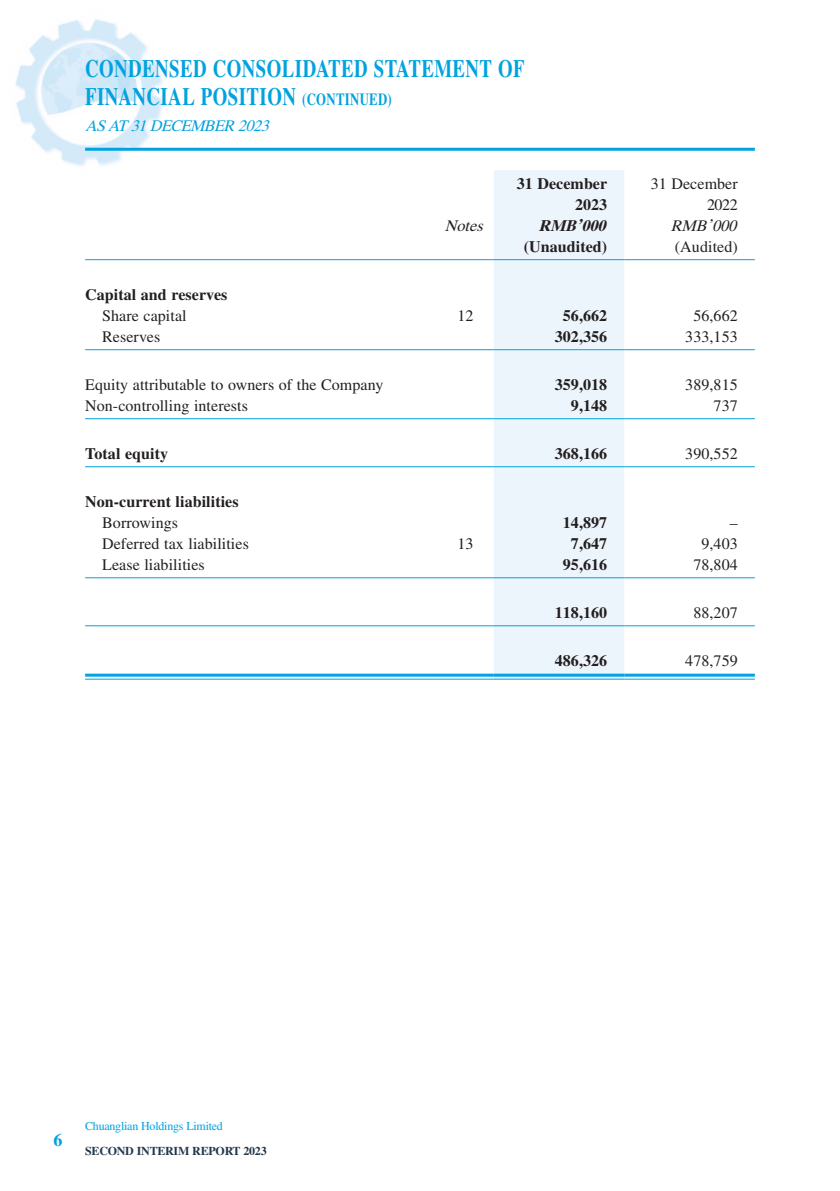
<style>
.page{position:relative;width:840px;height:1191px;background:#fff}
.page>*{position:absolute;margin:0;border:0;box-sizing:border-box;transform-origin:0 0}
.t1{font:700 25px/28px "Times LT Std";letter-spacing:.025em;color:#00a2df;scale:.75 1}
.t2{font:700 18px "Times LT Std";color:#00a2df}
.Body_Text{font:16px "Times LT Std";letter-spacing:.005em;color:#231f20}
.Body_Text-2{font:700 16px "Times LT Std";letter-spacing:.005em;color:#231f20}
.t3{font:italic 16px "Times LT Std";color:#00a2df}
.Body_Text-3{font:italic 16px "Times LT Std";color:#231f20}
.Body_Text-4{font:italic 700 16px "Times LT Std";color:#231f20}
.t4{font:12px "Times LT Std";letter-spacing:-.02em;color:#00a2df}
.t5{font:700 12px "Times LT Std";letter-spacing:-.02em;color:#22384c}
.s1{font-size:17px}
</style>
<div class="page">
<img style="left:15px;top:19px;width:740px;height:661px">
<hr style="left:85px;top:148px;width:669px;height:3px;background:#00a2df">
<div style="left:493px;top:281px;width:131px;height:397px;background:#edf5fc"></div>
<hr style="left:85px;top:349px;width:352px;height:1px;background:#00a2df">
<hr style="left:437px;top:349px;width:56px;height:1px;background:#00a2df">
<hr style="left:493px;top:349px;width:131px;height:1px;background:#00a2df">
<hr style="left:624px;top:349px;width:130px;height:1px;background:#00a2df">
<hr style="left:85px;top:418px;width:352px;height:1px;background:#00a2df">
<hr style="left:437px;top:418px;width:56px;height:1px;background:#00a2df">
<hr style="left:493px;top:418px;width:131px;height:1px;background:#00a2df">
<hr style="left:624px;top:418px;width:130px;height:1px;background:#00a2df">
<hr style="left:85px;top:466px;width:352px;height:1px;background:#00a2df">
<hr style="left:437px;top:466px;width:56px;height:1px;background:#00a2df">
<hr style="left:493px;top:466px;width:131px;height:1px;background:#00a2df">
<hr style="left:624px;top:466px;width:130px;height:1px;background:#00a2df">
<hr style="left:85px;top:577px;width:352px;height:1px;background:#00a2df">
<hr style="left:437px;top:577px;width:56px;height:1px;background:#00a2df">
<hr style="left:493px;top:577px;width:131px;height:1px;background:#00a2df">
<hr style="left:624px;top:577px;width:130px;height:1px;background:#00a2df">
<hr style="left:85px;top:625px;width:352px;height:1px;background:#00a2df">
<hr style="left:437px;top:625px;width:56px;height:1px;background:#00a2df">
<hr style="left:493px;top:625px;width:131px;height:1px;background:#00a2df">
<hr style="left:624px;top:625px;width:130px;height:1px;background:#00a2df">
<hr style="left:85px;top:673px;width:352px;height:3px;background:#00a2df">
<hr style="left:85px;top:678px;width:352px;height:1px;background:#00a2df">
<hr style="left:437px;top:673px;width:56px;height:3px;background:#00a2df">
<hr style="left:437px;top:678px;width:56px;height:1px;background:#00a2df">
<hr style="left:493px;top:673px;width:131px;height:3px;background:#00a2df">
<hr style="left:493px;top:678px;width:131px;height:1px;background:#00a2df">
<hr style="left:624px;top:673px;width:130px;height:3px;background:#00a2df">
<hr style="left:624px;top:678px;width:130px;height:1px;background:#00a2df">
<div style="left:493px;top:170px;width:131px;height:111px;background:#edf5fc"></div>
<hr style="left:85px;top:259px;width:352px;height:1px;background:#00a2df">
<hr style="left:437px;top:259px;width:56px;height:1px;background:#00a2df">
<hr style="left:493px;top:259px;width:131px;height:1px;background:#00a2df">
<hr style="left:624px;top:259px;width:130px;height:1px;background:#00a2df">
<h1 class="t1" style="left:85px;top:54px;width:587px">CONDENSED CONSOLIDATED STATEMENT OF<br>FINANCIAL POSITION <span class="s1">(CONTINUED)</span></h1>
<p class="t3" style="left:85px;top:116px;width:190px">ASAT31DECEMBER 2023</p>
<p class="Body_Text-2" style="left:516px;top:174px;width:92px">31 December</p>
<p class="Body_Text" style="left:650px;top:175px;width:88px">31 December</p>
<p class="Body_Text-2" style="left:574px;top:195px;width:34px">2023</p>
<p class="Body_Text" style="left:706px;top:196px;width:32px">2022</p>
<p class="Body_Text-3" style="left:444px;top:217px;width:44px">Notes</p>
<p class="Body_Text-4" style="left:538px;top:216px;width:74px">RMB’000</p>
<p class="Body_Text-3" style="left:670px;top:217px;width:72px">RMB’000</p>
<p class="Body_Text-2" style="left:523px;top:237px;width:85px">(Unaudited)</p>
<p class="Body_Text" style="left:674px;top:238px;width:64px">(Audited)</p>
<p class="Body_Text-2" style="left:85px;top:285px;width:144px">Capital and reserves</p>
<p class="Body_Text" style="left:102px;top:307px;width:86px">Share capital</p>
<p class="Body_Text" style="left:457px;top:307px;width:18px">12</p>
<p class="Body_Text-2" style="left:562px;top:306px;width:46px">56,662</p>
<p class="Body_Text" style="left:693px;top:307px;width:46px">56,662</p>
<p class="Body_Text" style="left:102px;top:328px;width:60px">Reserves</p>
<p class="Body_Text-2" style="left:554px;top:327px;width:54px">302,356</p>
<p class="Body_Text" style="left:685px;top:328px;width:54px">333,153</p>
<p class="Body_Text" style="left:85px;top:376px;width:300px">Equity attributable to owners of the Company</p>
<p class="Body_Text-2" style="left:554px;top:375px;width:54px">359,018</p>
<p class="Body_Text" style="left:685px;top:376px;width:54px">389,815</p>
<p class="Body_Text" style="left:85px;top:397px;width:164px">Non-controlling interests</p>
<p class="Body_Text-2" style="left:570px;top:396px;width:38px">9,148</p>
<p class="Body_Text" style="left:713px;top:397px;width:26px">737</p>
<p class="Body_Text-2" style="left:85px;top:444px;width:84px">Total equity</p>
<p class="Body_Text-2" style="left:554px;top:444px;width:54px">368,166</p>
<p class="Body_Text" style="left:685px;top:445px;width:54px">390,552</p>
<p class="Body_Text-2" style="left:85px;top:492px;width:155px">Non-current liabilities</p>
<p class="Body_Text" style="left:102px;top:514px;width:77px">Borrowings</p>
<p class="Body_Text-2" style="left:562px;top:513px;width:46px">14,897</p>
<p class="Body_Text" style="left:729px;top:514px;width:9px">–</p>
<p class="Body_Text" style="left:102px;top:535px;width:148px">Deferred tax liabilities</p>
<p class="Body_Text" style="left:457px;top:535px;width:18px">13</p>
<p class="Body_Text-2" style="left:570px;top:534px;width:38px">7,647</p>
<p class="Body_Text" style="left:701px;top:535px;width:38px">9,403</p>
<p class="Body_Text" style="left:102px;top:556px;width:104px">Lease liabilities</p>
<p class="Body_Text-2" style="left:562px;top:555px;width:46px">95,616</p>
<p class="Body_Text" style="left:693px;top:556px;width:46px">78,804</p>
<p class="Body_Text-2" style="left:554px;top:603px;width:54px">118,160</p>
<p class="Body_Text" style="left:693px;top:604px;width:46px">88,207</p>
<p class="Body_Text-2" style="left:554px;top:651px;width:54px">486,326</p>
<p class="Body_Text" style="left:685px;top:652px;width:54px">478,759</p>
<p class="t2" style="left:53px;top:1128px;width:10px">6</p>
<p class="t4" style="left:85px;top:1118px;width:139px">Chuanglian Holdings Limited</p>
<p class="t5" style="left:85px;top:1143px;width:183px">SECOND INTERIM REPORT 2023</p>
</div>
